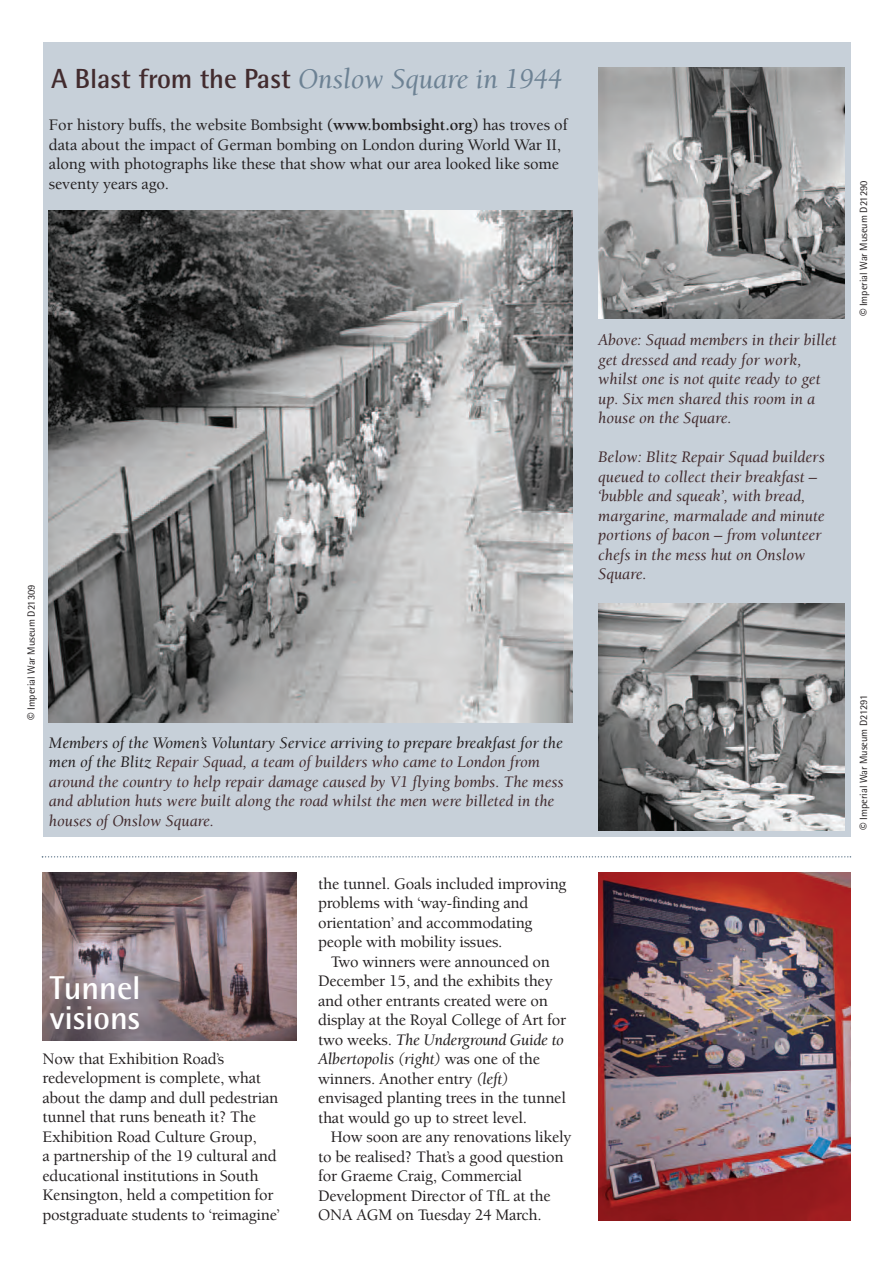
<style>
.page{position:relative;width:893px;height:1263px;background:#fff}
.page>*{position:absolute;margin:0;border:0;box-sizing:border-box;transform-origin:0 0}
.t1{font:700 33px/30px "Rotis Semi Sans";color:#fff}
.t2{font:italic 29.1px "Berkeley";letter-spacing:-.005em;color:#6d8294}
.t3{font:500 16.5px/19.5px "Berkeley";letter-spacing:-.015em;color:#231f20}
.t4{font:italic 16.5px/19.5px "Berkeley";color:#422b2e}
.t5{font:10.5px "Rotis Semi Sans";letter-spacing:-.005em;color:#231f20}
.s1{font-family:"Rotis Semi Sans";font-weight:700;font-style:normal;font-size:27.75px;color:#422b2e}
.s2{font-weight:700}
.s3{font-size:15px}
.s4{color:#231f20}
.s5{font-weight:400;font-style:italic}
</style>
<div class="page">
<div style="left:43px;top:43px;width:807px;height:794px;background:#c7d0d9"></div>
<img style="left:598px;top:873px;width:252px;height:347px">
<svg style="left:42px;top:856px;width:809px;height:1px"></svg>
<img style="left:43px;top:873px;width:253px;height:167px">
<img style="left:49px;top:210px;width:523px;height:513px">
<img style="left:598px;top:68px;width:246px;height:251px">
<img style="left:598px;top:604px;width:246px;height:227px">
<h2 class="t2" style="left:51px;top:68px;width:513px"><span class="s1">A Blast from the Past</span> Onslow Square in 1944</h2>
<p class="t3" style="left:49px;top:116px;width:520px">For history buffs, the website Bombsight <span class="s2">(www.bombsight.org)</span> has troves of data about the impact of German bombing on London during World War II, along with photographs like these that show what our area looked like some seventy years ago.</p>
<p class="t5" style="left:28px;top:720px;width:137px;rotate:-90deg"><span class="s3">©</span> Imperial War Museum D21309</p>
<p class="t4" style="left:49px;top:734px;width:516px"><span class="s4">Members of the Women’s Voluntary Service arriving to prepare breakfast for the men of the Blitz</span> Repair Squad, a team of builders who came to London from around the country to help repair damage caused by V1 flying bombs. The mess and ablution huts were built along the road whilst the men were billeted in the houses of Onslow Square.</p>
<h1 class="t1" style="left:50px;top:976px;width:93px">Tunnel visions</h1>
<p class="t3" style="left:43px;top:1049px;width:239px">Now that Exhibition Road’s redevelopment is complete, what about the damp and dull pedestrian tunnel that runs beneath it? The Exhibition Road Culture Group,<br>a partnership of the 19 cultural and educational institutions in South Kensington, held a competition for postgraduate students to ‘reimagine’</p>
<p class="t3" style="left:318px;top:874px;width:250px">the tunnel. Goals included improving problems with ‘way-finding and orientation’ and accommodating people with mobility issues.</p>
<p class="t3" style="left:318px;top:952px;width:250px;text-indent:13px">Two winners were announced on December 15, and the exhibits they and other entrants created were on display at the Royal College of Art for two weeks. <span class="s5">The Underground Guide to Albertopolis (right)</span> was one of the winners. Another entry <span class="s5">(left) </span>envisaged planting trees in the tunnel that would go up to street level.</p>
<p class="t3" style="left:318px;top:1128px;width:255px;text-indent:13px">How soon are any renovations likely to be realised? That’s a good question for Graeme Craig, Commercial<br>Development Director of TfL at the<br>ONA AGM on Tuesday 24 March.</p>
<p class="t4" style="left:598px;top:332px;width:240px">Above: Squad members in their billet get dressed and ready for work, whilst one is not quite ready to get up. Six men shared this room in a house on the Square.</p>
<p class="t4" style="left:598px;top:449px;width:228px">Below: Blitz Repair Squad builders queued to collect their breakfast – ‘bubble and squeak’, with bread, margarine, marmalade and minute portions of bacon – from volunteer chefs in the mess hut on Onslow<br>Square.</p>
<p class="t5" style="left:860px;top:316px;width:137px;rotate:-90deg"><span class="s3">©</span> Imperial War Museum D21290</p>
<p class="t5" style="left:860px;top:830px;width:137px;rotate:-90deg"><span class="s3">©</span> Imperial War Museum D21291</p>
</div>
